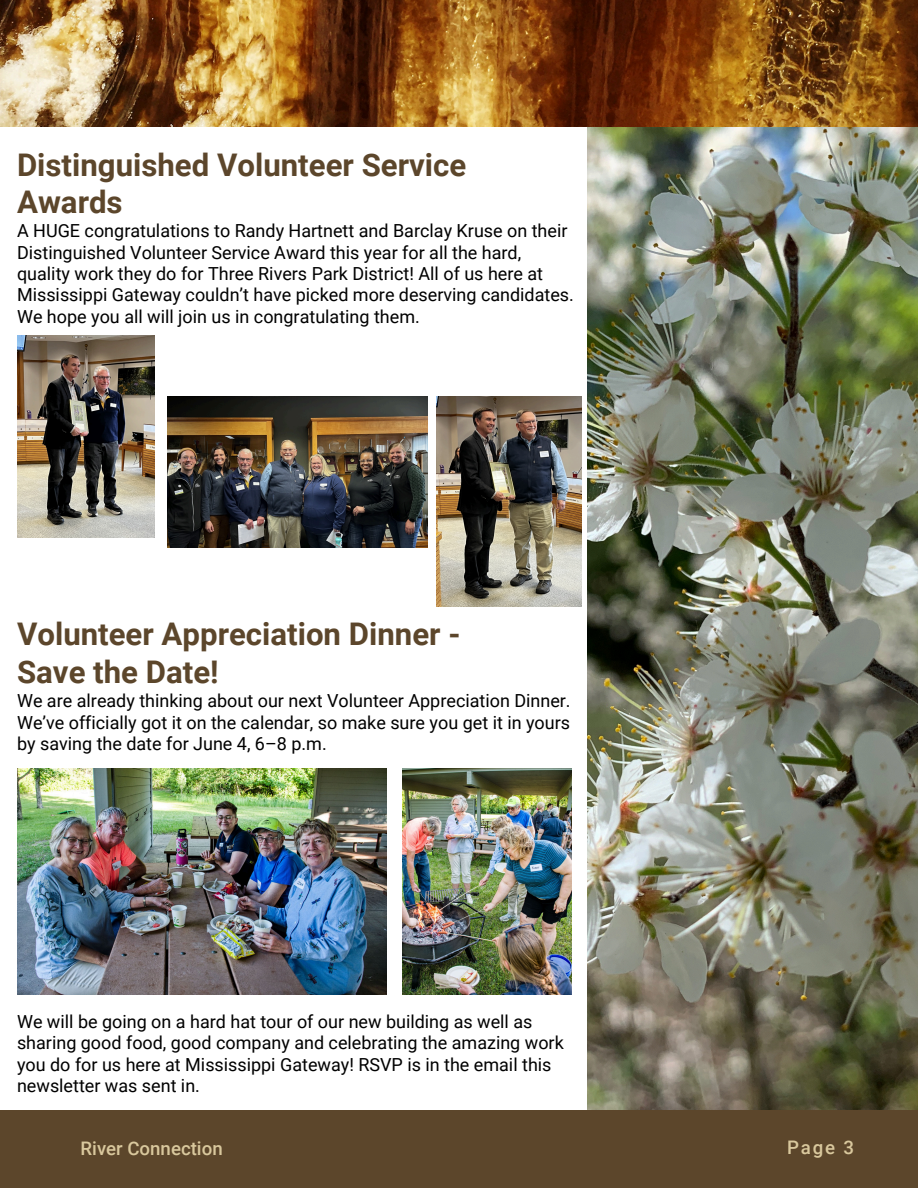
<style>
.page{position:relative;width:918px;height:1188px;background:#fff}
.page>*{position:absolute;margin:0;border:0;box-sizing:border-box;transform-origin:0 0}
.t1{font:700 31.2px/37.2px "Roboto";color:#5c462b}
.t2{font:500 18.6px "Roboto";color:#d9c89d}
.t3{font:18px/21.3px "Roboto";color:#000}
</style>
<div class="page">
<img style="left:588px;top:127px;width:330px;height:983px">
<div style="left:0;top:1110px;width:918px;height:78px;background:#5c462b"></div>
<img style="left:0;top:0;width:918px;height:127px">
<img style="left:17px;top:769px;width:369px;height:226px">
<img style="left:402px;top:769px;width:169px;height:226px">
<img style="left:167px;top:396px;width:260px;height:151px">
<img style="left:436px;top:396px;width:145px;height:211px">
<img style="left:17px;top:336px;width:137px;height:201px">
<p class="t1" style="left:17px;top:146px;width:451px">Distinguished Volunteer Service<br>Awards</p>
<p class="t3" style="left:17px;top:220px;width:558px">A HUGE congratulations to Randy Hartnett and Barclay Kruse on their Distinguished Volunteer Service Award this year for all the hard, quality work they do for Three Rivers Park District! All of us here at Mississippi Gateway couldn’t have picked more deserving candidates.<br>We hope you all will join us in congratulating them.</p>
<p class="t1" style="left:17px;top:616px;width:445px">Volunteer Appreciation Dinner -<br>Save the Date!</p>
<p class="t3" style="left:17px;top:690px;width:555px;text-align:justify">We are already thinking about our next Volunteer Appreciation Dinner.<br>We’ve officially got it on the calendar, so make sure you get it in yours by saving the date for June 4, 6–8 p.m.</p>
<p class="t3" style="left:17px;top:1011px;width:548px">We will be going on a hard hat tour of our new building as well as sharing good food, good company and celebrating the amazing work you do for us here at Mississippi Gateway! RSVP is in the email this newsletter was sent in.</p>
<p class="t2" style="left:81px;top:1138px;width:144px">River Connection</p>
<p class="t2" style="left:787px;top:1137px;width:69px">Page 3</p>
</div>
